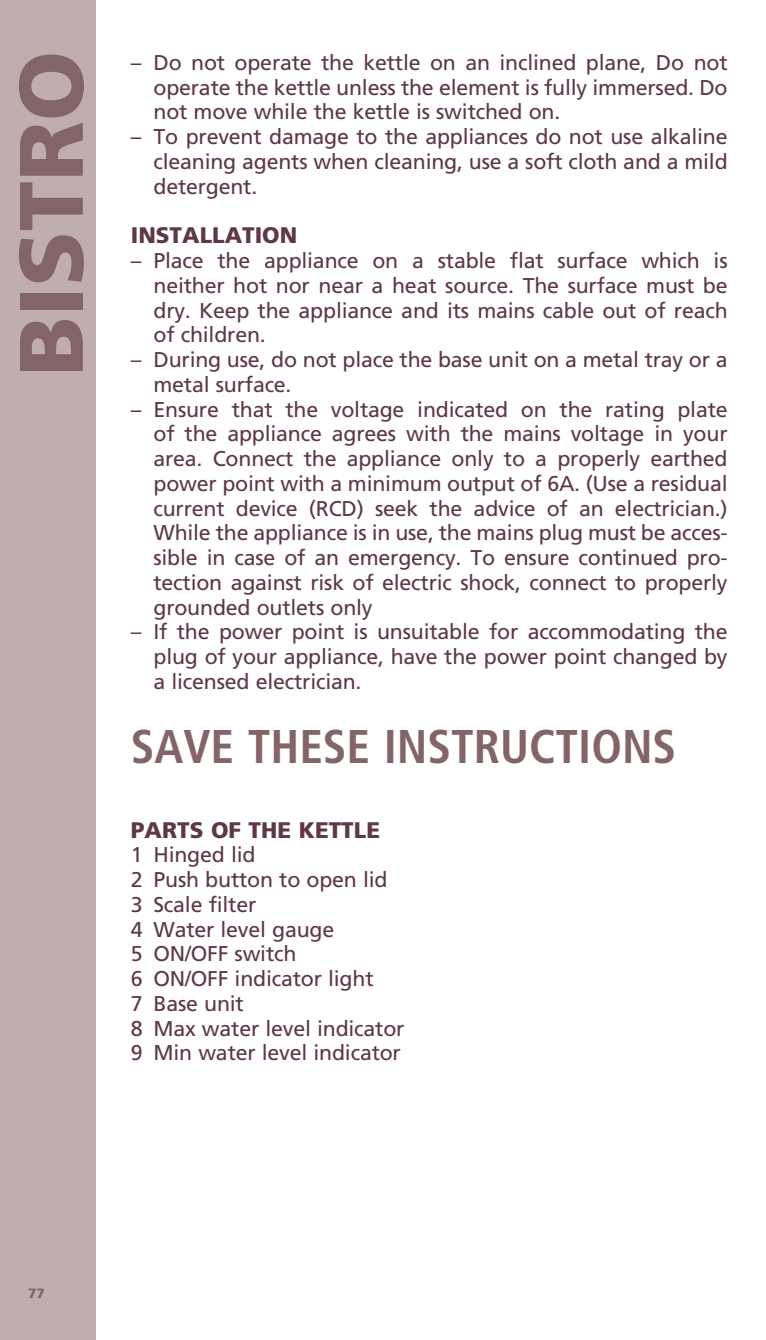
<style>
.page{position:relative;width:766px;height:1340px;background:#fff}
.page>*{position:absolute;margin:0;border:0;box-sizing:border-box;transform-origin:0 0}
.t1{font:900 90px "Frutiger";color:#836467}
.t2{font:700 condensed 47.25px "Frutiger";color:#836467}
.t3{font:900 22.5px "Frutiger";color:#5e3844}
.t4{font:21.38px/24.8px "Frutiger";letter-spacing:-.01em;color:#5e3844;text-align:justify}
.t5{font:900 13.5px "Frutiger";color:#836467}
</style>
<div class="page">
<div style="left:0;top:0;width:96px;height:1339px;background:#c0aeaf"></div>
<h1 class="t1" style="left:12px;top:376px;width:327px;rotate:-90deg">BISTRO</h1>
<p class="t4" style="left:153px;top:52px;width:575px;text-indent:-23px">– Do not operate the kettle on an inclined plane, Do not operate the kettle unless the element is fully immersed. Do not move while the kettle is switched on.</p>
<p class="t4" style="left:153px;top:126px;width:575px;text-indent:-23px">– To prevent damage to the appliances do not use alkaline cleaning agents when cleaning, use a soft cloth and a mild detergent.</p>
<p class="t3" style="left:131px;top:225px;width:168px">INSTALLATION</p>
<p class="t4" style="left:153px;top:250px;width:575px;text-indent:-23px">– Place the appliance on a stable flat surface which is neither hot nor near a heat source. The surface must be dry. Keep the appliance and its mains cable out of reach of children.</p>
<p class="t4" style="left:153px;top:349px;width:575px;text-indent:-23px">– During use, do not place the base unit on a metal tray or a metal surface.</p>
<p class="t4" style="left:153px;top:398px;width:575px;text-indent:-23px">– Ensure that the voltage indicated on the rating plate of the appliance agrees with the mains voltage in your area. Connect the appliance only to a properly earthed power point with a minimum output of 6A. (Use a residual current device (RCD) seek the advice of an electrician.)<br>While the appliance is in use, the mains plug must be acces&shy;sible in case of an emergency. To ensure continued pro&shy;tection against risk of electric shock, connect to properly grounded outlets only</p>
<p class="t4" style="left:153px;top:621px;width:575px;text-indent:-23px">– If the power point is unsuitable for accommodating the plug of your appliance, have the power point changed by a licensed electrician.</p>
<h2 class="t2" style="left:131px;top:729px;width:546px">SAVE THESE INSTRUCTIONS</h2>
<p class="t3" style="left:131px;top:819px;width:251px">PARTS OF THE KETTLE</p>
<p class="t4" style="left:131px;top:844px;width:275px;text-align:left">1 Hinged lid<br>2 Push button to open lid<br>3 Scale filter<br>4 Water level gauge<br>5 ON/OFF switch<br>6 ON/OFF indicator light<br>7 Base unit<br>8 Max water level indicator<br>9 Min water level indicator</p>
<p class="t5" style="left:28px;top:1287px;width:18px">77</p>
</div>
